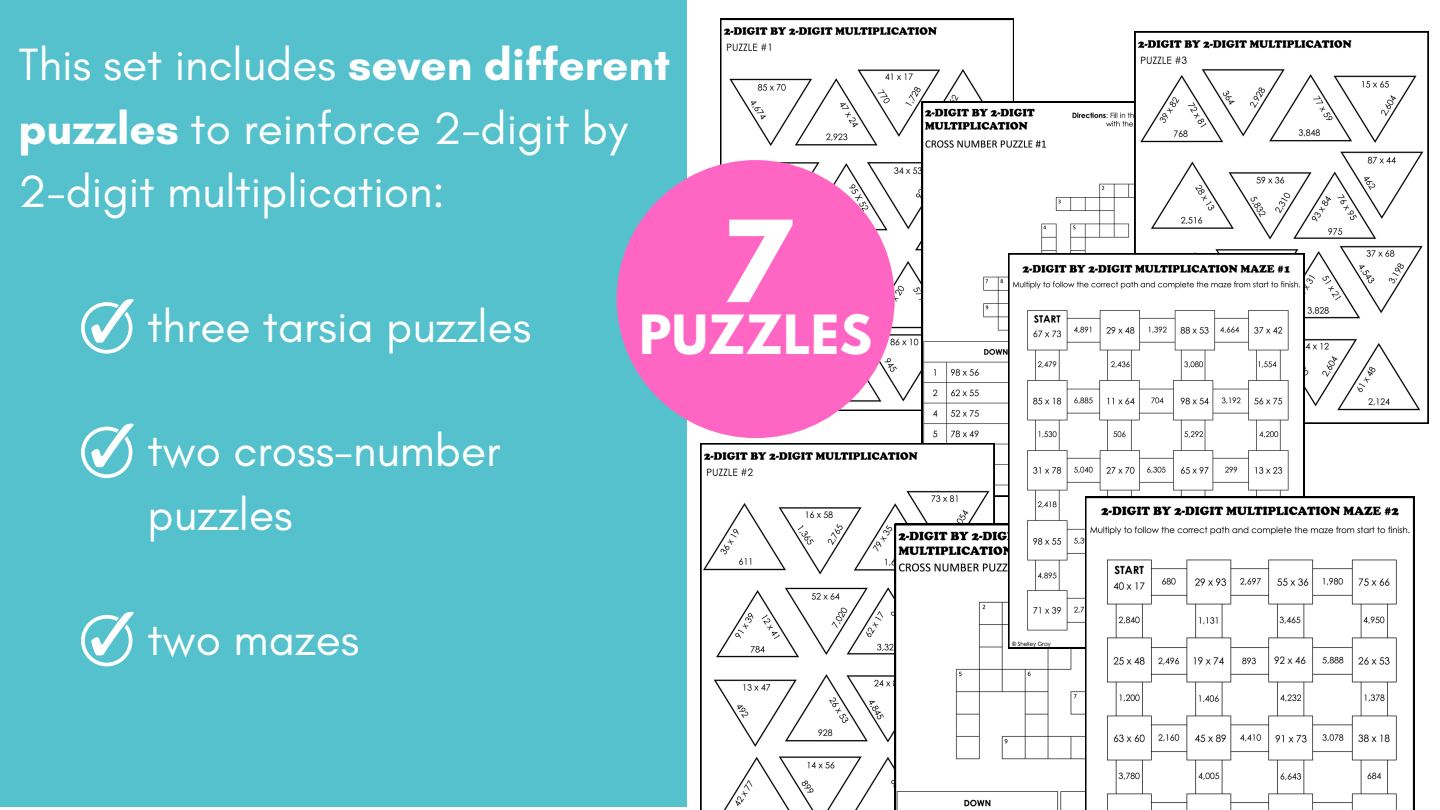
<style>
.page{position:relative;width:1440px;height:810px;background:#fff}
.page>*{position:absolute;margin:0;border:0;box-sizing:border-box;transform-origin:0 0}
.t1{font:700 100px "League Spartan";color:#fff}
.t2{font:700 47.8px "League Spartan";letter-spacing:.015em;color:#fff}
.t3{font:46px/63.8px "Glacial Indifference";color:#fff}
.s1{font-weight:700}
</style>
<div class="page">
<div style="left:0;top:0;width:687px;height:807px;background:#55c1cc"></div>
<svg style="left:81px;top:299px;width:53px;height:55px"></svg>
<svg style="left:81px;top:424px;width:53px;height:54px"></svg>
<svg style="left:81px;top:612px;width:53px;height:54px"></svg>
<svg style="left:720px;top:19px;width:294px;height:392px"></svg>
<svg style="left:922px;top:101px;width:212px;height:396px"></svg>
<div style="left:617px;top:160px;width:278px;height:278px;background:#ff66c4;border-radius:50%"></div>
<svg style="left:700px;top:443px;width:294px;height:367px"></svg>
<svg style="left:895px;top:524px;width:190px;height:286px"></svg>
<svg style="left:1134px;top:31px;width:294px;height:393px"></svg>
<svg style="left:1008px;top:253px;width:296px;height:395px"></svg>
<svg style="left:1085px;top:497px;width:329px;height:313px"></svg>
<p class="t3" style="left:19px;top:32px;width:653px">This set includes <span class="s1">seven different puzzles</span> to reinforce 2-digit by</p>
<p class="t3" style="left:19px;top:159px;width:428px">2-digit multiplication:</p>
<p class="t1" style="left:721px;top:212px;width:70px">7</p>
<p class="t3" style="left:148px;top:294px;width:385px">three tarsia puzzles</p>
<p class="t3" style="left:148px;top:418px;width:354px">two cross-number puzzles</p>
<p class="t3" style="left:148px;top:607px;width:213px">two mazes</p>
<h1 class="t2" style="left:639px;top:311px;width:234px">PUZZLES</h1>
</div>
